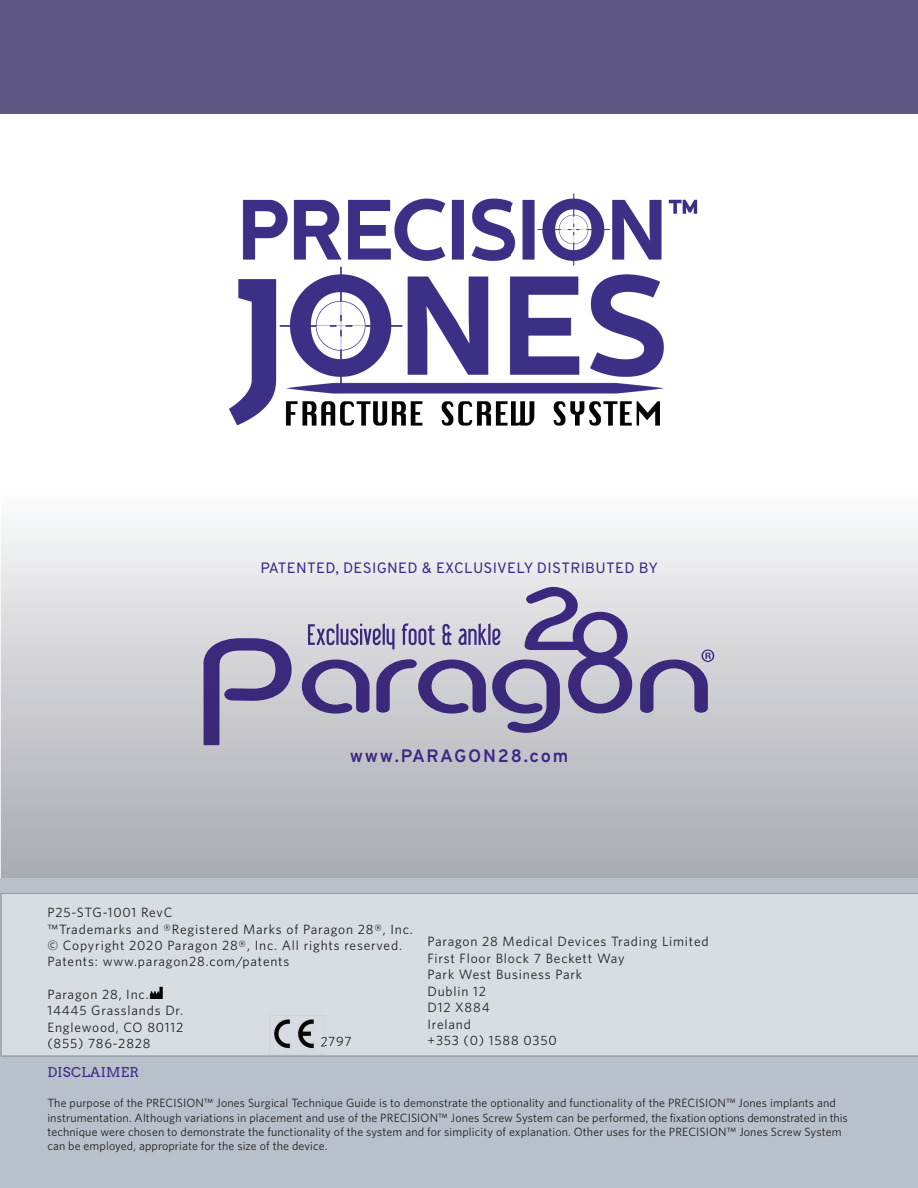
<style>
.page{position:relative;width:918px;height:1188px;background:#fff}
.page>*{position:absolute;margin:0;border:0;box-sizing:border-box;transform-origin:0 0}
.t1{font:700 18px "Overpass";letter-spacing:.1em;color:#3c2886}
.t2{font:15px "Overpass";letter-spacing:.02em;color:#3c2886}
.t3{font:13.5px/16.5px "Whitney";letter-spacing:.06em;color:#231f20}
.t4{font:13.5px "Arvo";letter-spacing:.02em;color:#3c2886}
.t5{font:12px/14.4px "Whitney";letter-spacing:.01em;color:#231f20}
</style>
<div class="page">
<svg style="left:1px;top:525px;width:917px;height:353px;background:#cbccd0"></svg>
<div style="left:0;top:878px;width:918px;height:310px;background:#b8c1cb"></div>
<div style="left:0;top:0;width:918px;height:114px;background:#5f5784"></div>
<div style="left:1px;top:894px;width:917px;height:162px;background:#d8dde2"></div>
<svg style="left:150px;top:986px;width:12px;height:13px"></svg>
<img style="left:270px;top:1016px;width:55px;height:38px">
<svg style="left:321px;top:1037px;width:4px;height:10px"></svg>
<svg style="left:203px;top:638px;width:89px;height:107px;background:#968fb1"></svg>
<svg style="left:302px;top:587px;width:330px;height:146px;background:#ada8c1"></svg>
<svg style="left:640px;top:649px;width:74px;height:64px;background:#9d97b6"></svg>
<img style="left:229px;top:193px;width:469px;height:233px">
<p class="t2" style="left:261px;top:558px;width:399px">PATENTED, DESIGNED &amp; EXCLUSIVELY DISTRIBUTED BY</p>
<h1 class="t1" style="left:350px;top:744px;width:220px">www.PARAGON28.com</h1>
<p class="t3" style="left:47px;top:904px;width:367px">P25-STG-1001 RevC<br>™Trademarks and ®Registered Marks of Paragon 28®, Inc. © Copyright 2020 Paragon 28®, Inc. All rights reserved.<br>Patents: www.paragon28.com/patents</p>
<p class="t3" style="left:47px;top:985px;width:137px">Paragon 28, Inc.<br>14445 Grasslands Dr.<br>Englewood, CO 80112 (855) 786-2828</p>
<p class="t3" style="left:320px;top:1033px;width:33px">2797</p>
<p class="t3" style="left:428px;top:933px;width:283px">Paragon 28 Medical Devices Trading Limited<br>First Floor Block 7 Beckett Way<br>Park West Business Park<br>Dublin 12<br>D12 X884<br>Ireland<br>+353 (0) 1588 0350</p>
<p class="t4" style="left:47px;top:1064px;width:93px">DISCLAIMER</p>
<p class="t5" style="left:47px;top:1096px;width:802px">The purpose of the PRECISION™ Jones Surgical Technique Guide is to demonstrate the optionality and functionality of the PRECISION™ Jones implants and instrumentation. Although variations in placement and use of the PRECISION™ Jones Screw System can be performed, the fixation options demonstrated in this technique were chosen to demonstrate the functionality of the system and for simplicity of explanation. Other uses for the PRECISION™ Jones Screw System can be employed, appropriate for the size of the device.</p>
</div>
